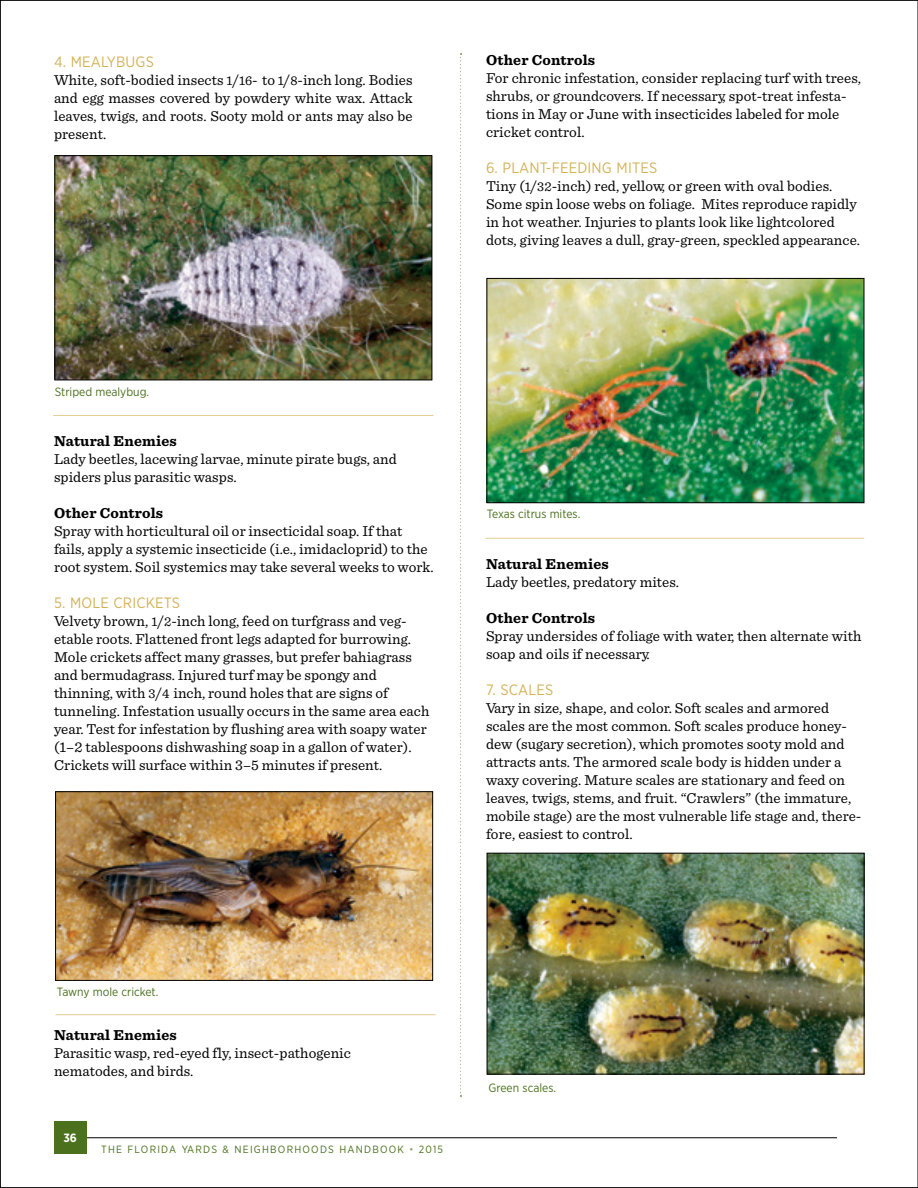
<style>
.page{position:relative;width:918px;height:1188px;background:#fff}
.page>*{position:absolute;margin:0;border:0;box-sizing:border-box;transform-origin:0 0}
.ParaStyle01-Leading{font:15px/18px "Sentinel";letter-spacing:.005em;color:#000}
.ParaStyle15-Leading{font:15px/18px "Sentinel";letter-spacing:.005em;color:#000;text-align:justify}
.ParaStyle01-Leading-2{font:700 15px "Sentinel";letter-spacing:.01em;color:#000}
.ParaStyle08-Leading{font:15px "Gotham Narrow";letter-spacing:.01em;color:#d3b257}
.ParaStyle08-Leading-2{font:700 15px "Sentinel";letter-spacing:.01em;color:#000}
.ParaStyle01-Leading-3{font:15px "Gotham Narrow";letter-spacing:.01em;color:#d3b257}
.ParaStyle01-Leading-4{font:12px "Gotham Narrow";color:#4b711d}
.t1{font:700 12px "Gotham Narrow";color:#fff}
.t2{font:10.5px "Gotham Narrow";letter-spacing:.115em;color:#4b711d}
.s1{font-size:13.5px}
.s2{color:#99ae7a}
</style>
<div class="page">
<img style="left:0;top:0;width:917px;height:1188px">
<hr style="left:917px;top:0;width:1px;height:1188px;background:#000">
<p class="ParaStyle01-Leading-3" style="left:54px;top:52px;width:102px">4. MEALYBUGS</p>
<p class="ParaStyle15-Leading" style="left:54px;top:70px;width:360px">White, soft-bodied insects <span class="s1">1</span>/<span class="s1">16</span>- to <span class="s1">1</span>/<span class="s1">8</span>-inch long. Bodies and egg masses covered by powdery white wax. Attack leaves, twigs, and roots. Sooty mold or ants may also be present.</p>
<p class="ParaStyle01-Leading-2" style="left:486px;top:48px;width:111px">Other Controls</p>
<p class="ParaStyle01-Leading" style="left:486px;top:68px;width:376px">For chronic infestation, consider replacing turf with trees, shrubs, or groundcovers. If necessary, spot-treat infesta&shy;tions in May or June with insecticides labeled for mole cricket control.</p>
<p class="ParaStyle08-Leading" style="left:486px;top:159px;width:173px">6. PLANT-FEEDING MITES</p>
<p class="ParaStyle01-Leading" style="left:486px;top:176px;width:376px">Tiny (<span class="s1">1</span>/<span class="s1">32</span>-inch) red, yellow, or green with oval bodies.<br>Some spin loose webs on foliage. Mites reproduce rapidly in hot weather. Injuries to plants look like lightcolored dots, giving leaves a dull, gray-green, speckled appearance.</p>
<p class="ParaStyle01-Leading-4" style="left:55px;top:384px;width:96px">Striped mealybug.</p>
<p class="ParaStyle01-Leading-2" style="left:54px;top:429px;width:124px">Natural Enemies</p>
<p class="ParaStyle01-Leading" style="left:54px;top:449px;width:344px">Lady beetles, lacewing larvae, minute pirate bugs, and spiders plus parasitic wasps.</p>
<p class="ParaStyle08-Leading-2" style="left:54px;top:501px;width:111px">Other Controls</p>
<p class="ParaStyle01-Leading" style="left:54px;top:521px;width:381px">Spray with horticultural oil or insecticidal soap. If that fails, apply a systemic insecticide (i.e., imidacloprid) to the root system. Soil systemics may take several weeks to work.</p>
<p class="ParaStyle08-Leading" style="left:54px;top:593px;width:128px">5. MOLE CRICKETS</p>
<p class="ParaStyle01-Leading" style="left:54px;top:611px;width:377px">Velvety brown, <span class="s1">1</span>/<span class="s1">2</span>-inch long, feed on turfgrass and veg&shy;etable roots. Flattened front legs adapted for burrowing.<br>Mole crickets affect many grasses, but prefer bahiagrass and bermudagrass. Injured turf may be spongy and thinning, with <span class="s1">3</span>/<span class="s1">4</span> inch, round holes that are signs of tunneling. Infestation usually occurs in the same area each year. Test for infestation by flushing area with soapy water (1–2 tablespoons dishwashing soap in a gallon of water).<br>Crickets will surface within 3–5 minutes if present.</p>
<p class="ParaStyle01-Leading-4" style="left:487px;top:506px;width:95px">Texas citrus mites.</p>
<p class="ParaStyle01-Leading-2" style="left:486px;top:552px;width:124px">Natural Enemies</p>
<p class="ParaStyle01-Leading" style="left:486px;top:572px;width:195px">Lady beetles, predatory mites.</p>
<p class="ParaStyle08-Leading-2" style="left:486px;top:606px;width:111px">Other Controls</p>
<p class="ParaStyle01-Leading" style="left:486px;top:626px;width:377px">Spray undersides of foliage with water, then alternate with soap and oils if necessary.</p>
<p class="ParaStyle08-Leading" style="left:486px;top:681px;width:69px">7. SCALES</p>
<p class="ParaStyle01-Leading" style="left:486px;top:698px;width:375px">Vary in size, shape, and color. Soft scales and armored scales are the most common. Soft scales produce honey&shy;dew (sugary secretion), which promotes sooty mold and attracts ants. The armored scale body is hidden under a waxy covering. Mature scales are stationary and feed on leaves, twigs, stems, and fruit. “Crawlers” (the immature, mobile stage) are the most vulnerable life stage and, there&shy;fore, easiest to control.</p>
<p class="ParaStyle01-Leading-4" style="left:57px;top:984px;width:103px">Tawny mole cricket.</p>
<p class="ParaStyle01-Leading-2" style="left:54px;top:1023px;width:124px">Natural Enemies</p>
<p class="ParaStyle15-Leading" style="left:54px;top:1043px;width:298px">Parasitic wasp, red-eyed fly, insect-pathogenic nematodes, and birds.</p>
<p class="t1" style="left:63px;top:1130px;width:15px">36</p>
<p class="t2" style="left:101px;top:1142px;width:343px">THE FLORIDA YARDS &amp; NEIGHBORHOODS HANDBOOK <span class="s2">•</span> 2015</p>
<p class="ParaStyle01-Leading-4" style="left:488px;top:1080px;width:69px">Green scales.</p>
</div>
